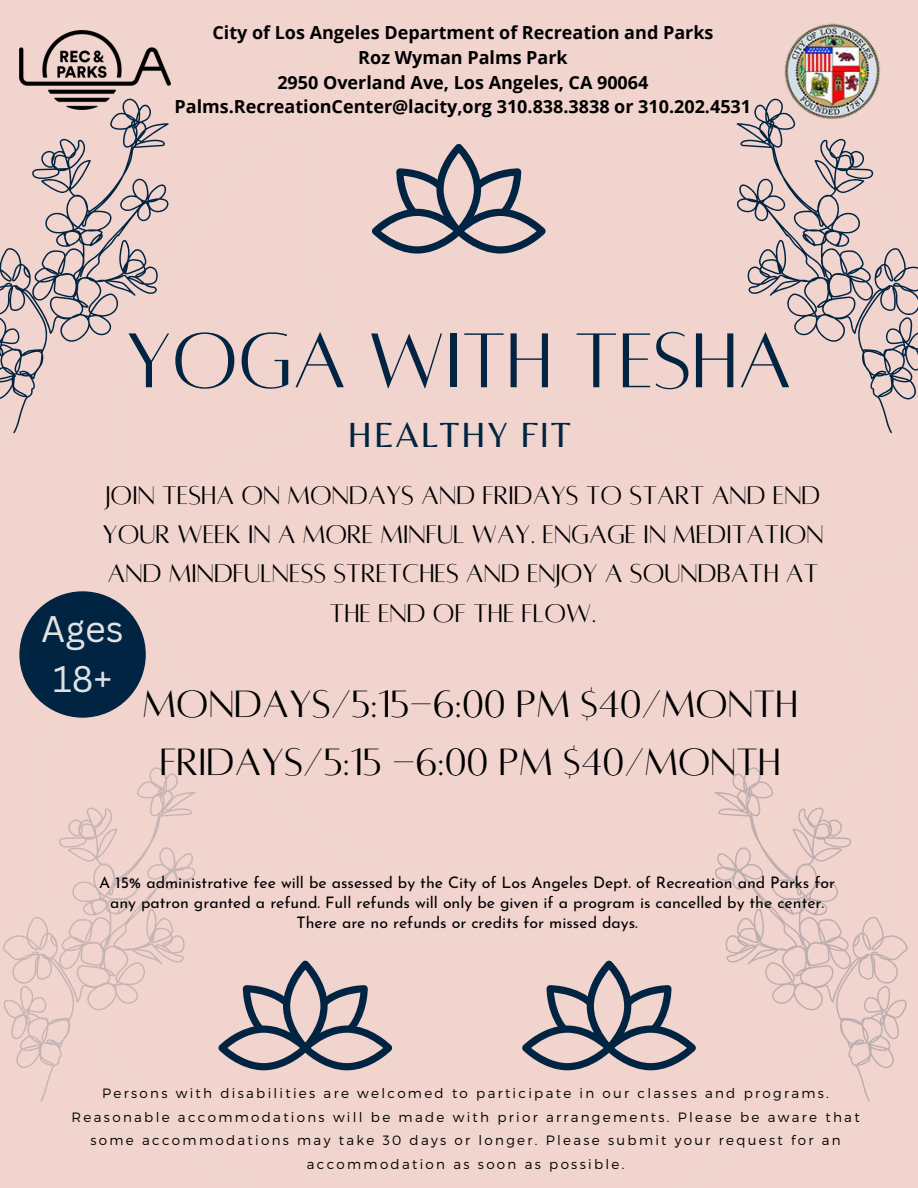
<style>
.page{position:relative;width:918px;height:1188px;background:#f1d4ce}
.page>*{position:absolute;margin:0;border:0;box-sizing:border-box;transform-origin:0 0}
.t1{font:85.65px "Alta regular";color:#002441}
.t2{font:42px/58.5px "Alta regular";color:#000;text-align:center}
.t3{font:36.45px "Belleza";letter-spacing:.045em;color:#002441}
.t4{font:36px/49.5px "Canva Sans";color:#e1e2e3;text-align:center}
.t5{font:28.2px/39.3px "Alta regular";color:#000;text-align:center}
.t6{font:700 18px/24.8px "Open Sans";color:#000;text-align:center}
.t7{font:15.9px/20.2px "Josefin Sans";color:#000;text-align:center}
.t8{font:300 13.5px/23.7px "Montserrat";letter-spacing:.17em;color:#000;text-align:center}
</style>
<div class="page">
<svg style="left:372px;top:144px;width:174px;height:110px"></svg>
<svg style="left:736px;top:98px;width:182px;height:336px"></svg>
<svg style="left:0;top:109px;width:169px;height:325px"></svg>
<img style="left:19px;top:30px;width:151px;height:79px">
<img style="left:782px;top:23px;width:102px;height:100px">
<svg style="left:3px;top:767px;width:193px;height:335px"></svg>
<svg style="left:714px;top:767px;width:194px;height:335px"></svg>
<svg style="left:218px;top:960px;width:175px;height:110px"></svg>
<svg style="left:522px;top:960px;width:174px;height:110px"></svg>
<div style="left:19px;top:591px;width:127px;height:127px;background:#002441;border-radius:50%"></div>
<p class="t6" style="left:175px;top:20px;width:578px">City of Los Angeles Department of Recreation and Parks<br>Roz Wyman Palms Park<br>2950 Overland Ave, Los Angeles, CA 90064<br>Palms.RecreationCenter@lacity,org 310.838.3838 or 310.202.4531</p>
<p class="t1" style="left:126px;top:319px;width:668px">YOGA WITH TESHA</p>
<h3 class="t3" style="left:347px;top:413px;width:225px">HEALTHY FIT</h3>
<h1 class="t5" style="left:102px;top:476px;width:723px">JOIN TESHA ON MONDAYS AND FRIDAYS TO START AND END YOUR WEEK IN A MORE MINFUL WAY. ENGAGE IN MEDITATION AND MINDFULNESS STRETCHES AND ENJOY A SOUNDBATH AT THE END OF THE FLOW.</h1>
<p class="t4" style="left:41px;top:603px;width:84px">Ages<br>18+</p>
<p class="t2" style="left:143px;top:675px;width:657px">MONDAYS/5:15-6:00 PM $40/MONTH<br>FRIDAYS/5:15 -6:00 PM $40/MONTH</p>
<h5 class="t7" style="left:99px;top:874px;width:737px">A 15% administrative fee will be assessed by the City of Los Angeles Dept. of Recreation and Parks for any patron granted a refund. Full refunds will only be given if a program is cancelled by the center.<br>There are no refunds or credits for missed days.</h5>
<p class="t8" style="left:72px;top:1081px;width:790px">Persons with disabilities are welcomed to participate in our classes and programs.<br>Reasonable accommodations will be made with prior arrangements. Please be aware that some accommodations may take 30 days or longer. Please submit your request for an accommodation as soon as possible.</p>
</div>
